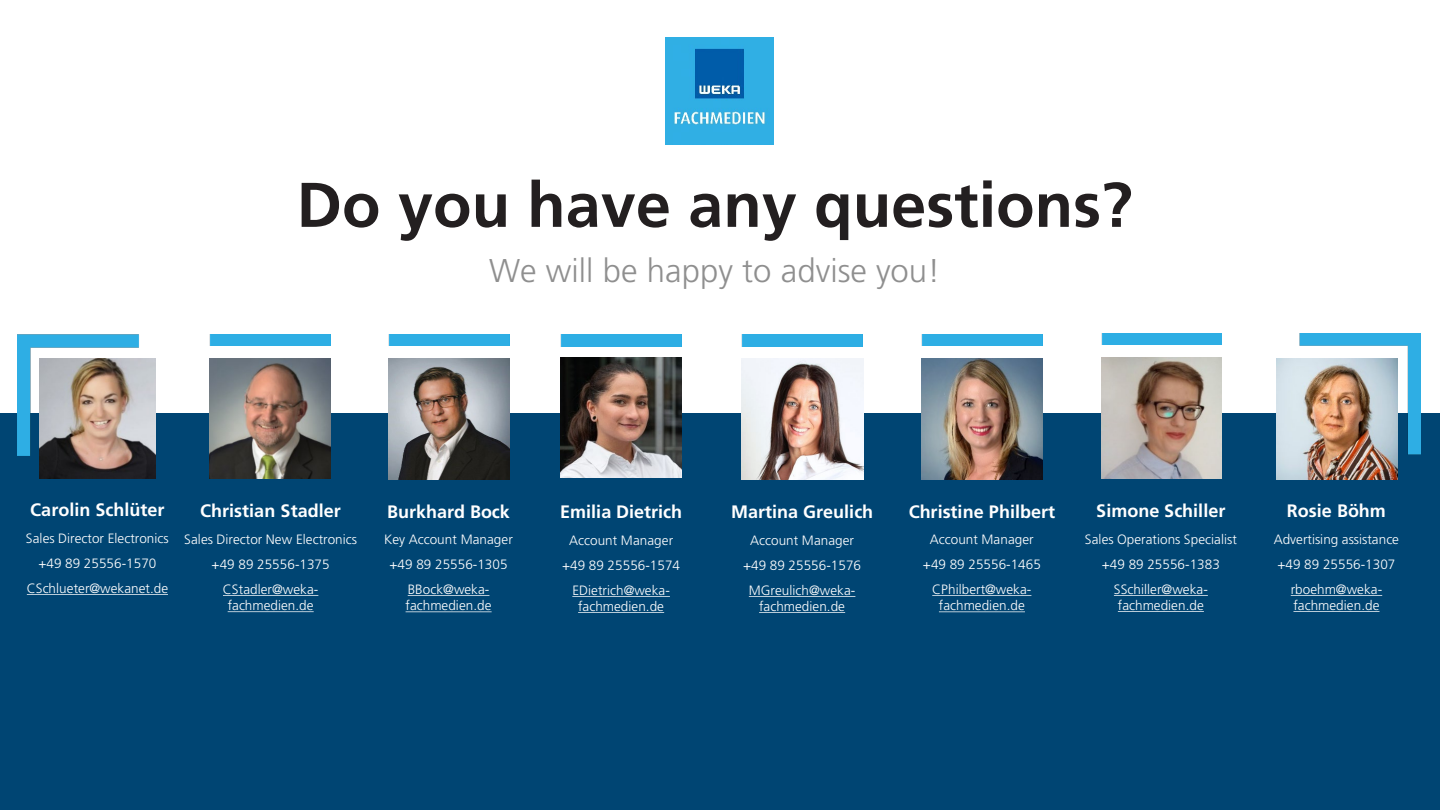
<style>
.page{position:relative;width:1440px;height:810px;background:#fff}
.page>*{position:absolute;margin:0;border:0;box-sizing:border-box;transform-origin:0 0}
.t1{font:700 63px "Frutiger LT Std";color:#231f20}
.t2{font:300 33px "Frutiger LT Std";color:#8f8f8f}
.t3{font:700 18px "Frutiger LT Std";color:#fff}
.t4{font:300 13.5px/16.2px "Frutiger LT Std";letter-spacing:.005em;color:#fff;text-align:center}
</style>
<div class="page">
<div style="left:0;top:413px;width:1440px;height:397px;background:#004573"></div>
<img style="left:666px;top:38px;width:107px;height:107px">
<svg style="left:27px;top:594px;width:141px;height:1px"></svg>
<img style="left:18px;top:334px;width:121px;height:121px">
<img style="left:1299px;top:333px;width:122px;height:121px">
<svg style="left:223px;top:595px;width:95px;height:1px"></svg>
<svg style="left:228px;top:611px;width:86px;height:1px"></svg>
<svg style="left:572px;top:596px;width:98px;height:1px"></svg>
<svg style="left:578px;top:612px;width:86px;height:1px"></svg>
<img style="left:40px;top:358px;width:115px;height:120px">
<img style="left:210px;top:358px;width:121px;height:120px">
<img style="left:561px;top:358px;width:121px;height:120px">
<svg style="left:749px;top:596px;width:106px;height:1px"></svg>
<svg style="left:759px;top:612px;width:86px;height:1px"></svg>
<img style="left:741px;top:358px;width:123px;height:122px">
<img style="left:210px;top:334px;width:121px;height:12px">
<img style="left:561px;top:334px;width:121px;height:12px">
<img style="left:742px;top:335px;width:121px;height:11px">
<svg style="left:1114px;top:595px;width:94px;height:1px"></svg>
<svg style="left:1118px;top:611px;width:86px;height:1px"></svg>
<img style="left:1101px;top:357px;width:121px;height:121px">
<img style="left:1101px;top:333px;width:121px;height:12px">
<svg style="left:932px;top:595px;width:99px;height:1px"></svg>
<svg style="left:939px;top:611px;width:86px;height:1px"></svg>
<img style="left:922px;top:358px;width:121px;height:122px">
<img style="left:922px;top:334px;width:121px;height:12px">
<svg style="left:1291px;top:595px;width:91px;height:1px"></svg>
<svg style="left:1293px;top:611px;width:87px;height:1px"></svg>
<img style="left:1277px;top:358px;width:120px;height:121px">
<svg style="left:408px;top:595px;width:81px;height:1px"></svg>
<svg style="left:406px;top:611px;width:86px;height:1px"></svg>
<img style="left:389px;top:358px;width:120px;height:122px">
<img style="left:388px;top:334px;width:121px;height:12px">
<p class="t1" style="left:297px;top:168px;width:838px">Do you have any questions?</p>
<p class="t2" style="left:489px;top:252px;width:453px">We will be happy to advise you!</p>
<p class="t3" style="left:30px;top:500px;width:136px">Carolin Schlüter</p>
<p class="t4" style="left:26px;top:530px;width:144px">Sales Director Electronics</p>
<p class="t4" style="left:38px;top:555px;width:120px">+49 89 25556-1570</p>
<p class="t4" style="left:27px;top:581px;width:143px">CSchlueter@wekanet.de</p>
<p class="t3" style="left:200px;top:501px;width:142px">Christian Stadler</p>
<p class="t4" style="left:184px;top:531px;width:174px">Sales Director New Electronics</p>
<p class="t4" style="left:212px;top:556px;width:120px">+49 89 25556-1375</p>
<p class="t4" style="left:223px;top:582px;width:97px">CStadler@weka&shy;fachmedien.de</p>
<p class="t3" style="left:387px;top:501px;width:124px">Burkhard Bock</p>
<p class="t4" style="left:384px;top:531px;width:130px">Key Account Manager</p>
<p class="t4" style="left:390px;top:556px;width:120px">+49 89 25556-1305</p>
<p class="t4" style="left:406px;top:582px;width:87px;text-align:left">BBock@weka&shy;fachmedien.de</p>
<p class="t3" style="left:560px;top:501px;width:124px">Emilia Dietrich</p>
<p class="t4" style="left:569px;top:532px;width:105px">Account Manager</p>
<p class="t4" style="left:562px;top:557px;width:120px">+49 89 25556-1574</p>
<p class="t4" style="left:572px;top:582px;width:99px">EDietrich@weka&shy;fachmedien.de</p>
<p class="t3" style="left:731px;top:501px;width:144px">Martina Greulich</p>
<p class="t4" style="left:750px;top:532px;width:105px">Account Manager</p>
<p class="t4" style="left:743px;top:557px;width:120px">+49 89 25556-1576</p>
<p class="t4" style="left:749px;top:582px;width:108px">MGreulich@weka&shy;fachmedien.de</p>
<p class="t3" style="left:909px;top:501px;width:148px">Christine Philbert</p>
<p class="t4" style="left:930px;top:531px;width:105px">Account Manager</p>
<p class="t4" style="left:923px;top:556px;width:120px">+49 89 25556-1465</p>
<p class="t4" style="left:932px;top:582px;width:101px">CPhilbert@weka&shy;fachmedien.de</p>
<p class="t3" style="left:1096px;top:500px;width:131px">Simone Schiller</p>
<p class="t4" style="left:1085px;top:531px;width:153px">Sales Operations Specialist</p>
<p class="t4" style="left:1102px;top:556px;width:120px">+49 89 25556-1383</p>
<p class="t4" style="left:1114px;top:581px;width:95px;text-align:left">SSchiller@weka&shy;fachmedien.de</p>
<p class="t3" style="left:1287px;top:500px;width:101px">Rosie Böhm</p>
<p class="t4" style="left:1274px;top:531px;width:127px">Advertising assistance</p>
<p class="t4" style="left:1277px;top:556px;width:120px">+49 89 25556-1307</p>
<p class="t4" style="left:1291px;top:581px;width:93px;text-align:left">rboehm@weka&shy;fachmedien.de</p>
</div>
